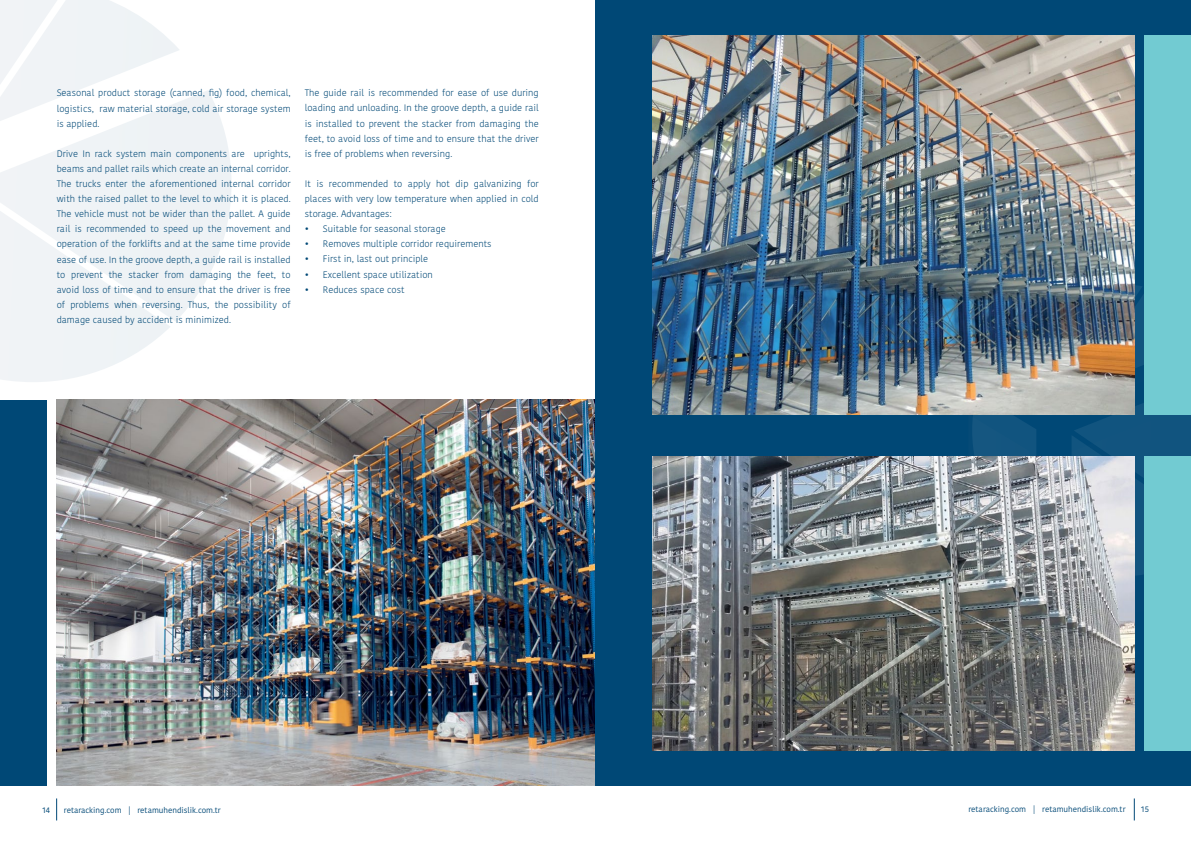
<style>
.page{position:relative;width:1191px;height:842px;background:#fff}
.page>*{position:absolute;margin:0;border:0;box-sizing:border-box;transform-origin:0 0}
.t1{font:300 9.4px/15.1px "Kohinoor Bangla";color:#004876;text-align:justify}
.t2{font:8.4px "Kohinoor Bangla";color:#004876}
.t3{font:8px "Kohinoor Bangla";color:#004876}
</style>
<div class="page">
<svg style="left:1133px;top:798px;width:1px;height:22px"></svg>
<svg style="left:56px;top:798px;width:1px;height:22px"></svg>
<svg style="left:0;top:90px;width:231px;height:231px"></svg>
<svg style="left:0;top:0;width:180px;height:127px"></svg>
<svg style="left:0;top:201px;width:171px;height:181px"></svg>
<img style="left:57px;top:400px;width:538px;height:385px">
<div style="left:0;top:400px;width:47px;height:385px;background:#004876"></div>
<div style="left:595px;top:0;width:596px;height:785px;background:#004876"></div>
<div style="left:972px;top:415px;width:64px;height:41px;background:#11547f"></div>
<svg style="left:1072px;top:284px;width:119px;height:329px"></svg>
<img style="left:652px;top:456px;width:482px;height:294px">
<div style="left:1144px;top:35px;width:47px;height:380px;background:#72cbd2"></div>
<div style="left:1144px;top:456px;width:47px;height:294px;background:#72cbd2"></div>
<img style="left:652px;top:35px;width:482px;height:380px">
<p class="t1" style="left:57px;top:85px;width:235px">Seasonal product storage (canned, fig) food, chemical, logistics, raw material storage, cold air storage system is applied.</p>
<p class="t1" style="left:57px;top:146px;width:235px">Drive In rack system main components are uprights, beams and pallet rails which create an internal corridor.<br>The trucks enter the aforementioned internal corridor with the raised pallet to the level to which it is placed.<br>The vehicle must not be wider than the pallet. A guide rail is recommended to speed up the movement and operation of the forklifts and at the same time provide ease of use. In the groove depth, a guide rail is installed to prevent the stacker from damaging the feet, to avoid loss of time and to ensure that the driver is free of problems when reversing. Thus, the possibility of damage caused by accident is minimized.</p>
<p class="t1" style="left:305px;top:85px;width:235px">The guide rail is recommended for ease of use during loading and unloading. In the groove depth, a guide rail is installed to prevent the stacker from damaging the feet, to avoid loss of time and to ensure that the driver is free of problems when reversing.</p>
<p class="t1" style="left:305px;top:176px;width:235px">It is recommended to apply hot dip galvanizing for places with very low temperature when applied in cold storage. Advantages:</p>
<p class="t1" style="left:305px;top:221px;width:143px">• Suitable for seasonal storage</p>
<p class="t1" style="left:305px;top:236px;width:188px">• Removes multiple corridor requirements</p>
<p class="t1" style="left:305px;top:251px;width:125px">• First in, last out principle</p>
<p class="t1" style="left:305px;top:267px;width:130px">• Excellent space utilization</p>
<p class="t1" style="left:305px;top:282px;width:101px">• Reduces space cost</p>
<p class="t2" style="left:42px;top:804px;width:9px">14</p>
<p class="t3" style="left:64px;top:804px;width:159px">retaracking.com | retamuhendislik.com.tr</p>
<p class="t3" style="left:968px;top:803px;width:159px">retaracking.com | retamuhendislik.com.tr</p>
<p class="t2" style="left:1141px;top:802px;width:9px">15</p>
</div>
